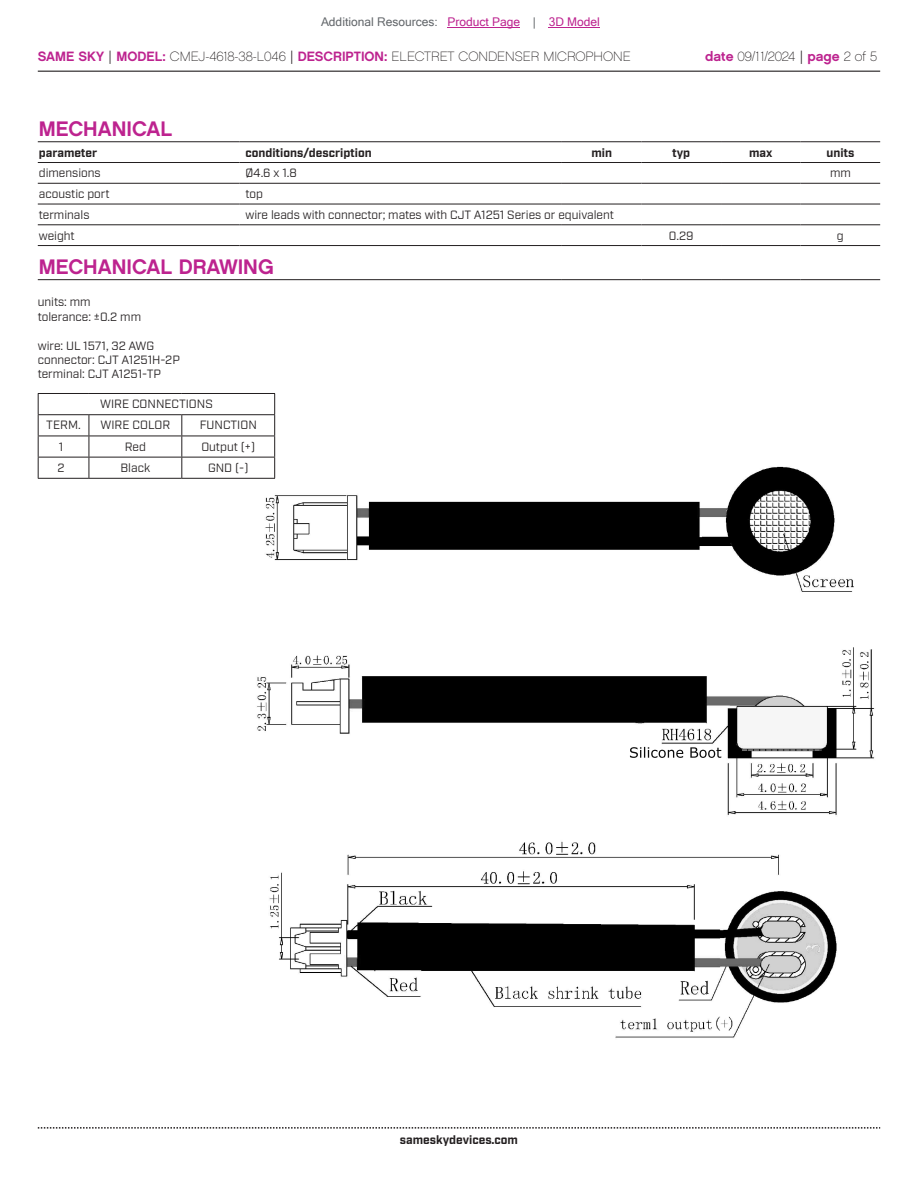
<style>
.page{position:relative;width:918px;height:1188px;background:#fff}
.page>*{position:absolute;margin:0;border:0;box-sizing:border-box;transform-origin:0 0}
.t1{font:21px "Chalet New York Nineteen Sixty";color:#bd238f}
.t2{font:13.5px "Chalet Paris Nineteen Sixty";color:#231f20}
.t3{font:12px/14.4px "Industry";color:#231f20}
.t4{font:700 12px "Industry";color:#231f20}
.t5{font:12px "Microsoft Sans Serif";color:#63676b}
.s1{color:#bd238f}
.s2{font-family:"Chalet New York Nineteen Sixty";color:#bd238f}
.s3{font-family:"Industry"}
</style>
<div class="page">
<hr style="left:38px;top:71px;width:842px;height:1px;background:#231f20">
<svg style="left:38px;top:1127px;width:842px;height:2px"></svg>
<img style="left:245px;top:458px;width:630px;height:580px">
<img style="left:630px;top:747px;width:91px;height:11px">
<hr style="left:38px;top:141px;width:201px;height:1px;background:#231f20">
<hr style="left:239px;top:141px;width:323px;height:1px;background:#231f20">
<hr style="left:562px;top:141px;width:79px;height:1px;background:#231f20">
<hr style="left:641px;top:141px;width:80px;height:1px;background:#231f20">
<hr style="left:721px;top:141px;width:80px;height:1px;background:#231f20">
<hr style="left:801px;top:141px;width:79px;height:1px;background:#231f20">
<hr style="left:38px;top:162px;width:201px;height:1px;background:#231f20">
<hr style="left:239px;top:162px;width:323px;height:1px;background:#231f20">
<hr style="left:562px;top:162px;width:79px;height:1px;background:#231f20">
<hr style="left:641px;top:162px;width:80px;height:1px;background:#231f20">
<hr style="left:721px;top:162px;width:80px;height:1px;background:#231f20">
<hr style="left:801px;top:162px;width:79px;height:1px;background:#231f20">
<hr style="left:38px;top:183px;width:201px;height:1px;background:#231f20">
<hr style="left:239px;top:183px;width:323px;height:1px;background:#231f20">
<hr style="left:562px;top:183px;width:79px;height:1px;background:#231f20">
<hr style="left:641px;top:183px;width:80px;height:1px;background:#231f20">
<hr style="left:721px;top:183px;width:80px;height:1px;background:#231f20">
<hr style="left:801px;top:183px;width:79px;height:1px;background:#231f20">
<hr style="left:38px;top:204px;width:201px;height:1px;background:#231f20">
<hr style="left:239px;top:204px;width:323px;height:1px;background:#231f20">
<hr style="left:562px;top:204px;width:79px;height:1px;background:#231f20">
<hr style="left:641px;top:204px;width:80px;height:1px;background:#231f20">
<hr style="left:721px;top:204px;width:80px;height:1px;background:#231f20">
<hr style="left:801px;top:204px;width:79px;height:1px;background:#231f20">
<hr style="left:38px;top:224px;width:201px;height:1px;background:#231f20">
<hr style="left:239px;top:224px;width:323px;height:1px;background:#231f20">
<hr style="left:562px;top:224px;width:79px;height:1px;background:#231f20">
<hr style="left:641px;top:224px;width:80px;height:1px;background:#231f20">
<hr style="left:721px;top:224px;width:80px;height:1px;background:#231f20">
<hr style="left:801px;top:224px;width:79px;height:1px;background:#231f20">
<hr style="left:38px;top:245px;width:201px;height:1px;background:#231f20">
<hr style="left:239px;top:245px;width:323px;height:1px;background:#231f20">
<hr style="left:562px;top:245px;width:79px;height:1px;background:#231f20">
<hr style="left:641px;top:245px;width:80px;height:1px;background:#231f20">
<hr style="left:721px;top:245px;width:80px;height:1px;background:#231f20">
<hr style="left:801px;top:245px;width:79px;height:1px;background:#231f20">
<hr style="left:38px;top:279px;width:524px;height:1px;background:#231f20">
<hr style="left:562px;top:279px;width:79px;height:1px;background:#231f20">
<hr style="left:641px;top:279px;width:80px;height:1px;background:#231f20">
<hr style="left:721px;top:279px;width:80px;height:1px;background:#231f20">
<hr style="left:801px;top:279px;width:79px;height:1px;background:#231f20">
<hr style="left:38px;top:393px;width:51px;height:1px;background:#231f20">
<hr style="left:89px;top:393px;width:93px;height:1px;background:#231f20">
<hr style="left:182px;top:393px;width:93px;height:1px;background:#231f20">
<hr style="left:38px;top:414px;width:51px;height:1px;background:#231f20">
<hr style="left:89px;top:414px;width:93px;height:1px;background:#231f20">
<hr style="left:182px;top:414px;width:93px;height:1px;background:#231f20">
<hr style="left:38px;top:436px;width:51px;height:1px;background:#231f20">
<hr style="left:89px;top:436px;width:93px;height:1px;background:#231f20">
<hr style="left:182px;top:436px;width:93px;height:1px;background:#231f20">
<hr style="left:38px;top:457px;width:51px;height:1px;background:#231f20">
<hr style="left:38px;top:478px;width:51px;height:1px;background:#231f20">
<hr style="left:89px;top:457px;width:93px;height:1px;background:#231f20">
<hr style="left:182px;top:457px;width:93px;height:1px;background:#231f20">
<svg style="left:274px;top:394px;width:1px;height:84px"></svg>
<hr style="left:89px;top:478px;width:93px;height:1px;background:#231f20">
<hr style="left:182px;top:478px;width:93px;height:1px;background:#231f20">
<svg style="left:38px;top:394px;width:1px;height:84px"></svg>
<svg style="left:89px;top:415px;width:1px;height:63px"></svg>
<svg style="left:181px;top:415px;width:1px;height:63px"></svg>
<hr style="left:448px;top:27px;width:72px;height:1px;background:#bd238f">
<hr style="left:549px;top:27px;width:51px;height:1px;background:#bd238f">
<p class="t5" style="left:321px;top:15px;width:280px">Additional Resources: <span class="s1">Product Page</span> | <span class="s1">3D Model</span></p>
<p class="t2" style="left:38px;top:48px;width:595px"><span class="s2">SAME SKY</span> <span class="s3">|</span> <span class="s2">MODEL:</span> CMEJ-4618-38-L046 <span class="s3">|</span> <span class="s2">DESCRIPTION:</span> ELECTRET CONDENSER MICROPHONE</p>
<p class="t2" style="left:705px;top:48px;width:173px"><span class="s2">date</span> 09/11/2024 <span class="s3">|</span> <span class="s2">page</span> 2 of 5</p>
<h1 class="t1" style="left:39px;top:115px;width:135px">MECHANICAL</h1>
<p class="t4" style="left:39px;top:145px;width:60px">parameter</p>
<p class="t4" style="left:245px;top:145px;width:128px">conditions/description</p>
<p class="t4" style="left:591px;top:145px;width:22px">min</p>
<p class="t4" style="left:672px;top:145px;width:20px">typ</p>
<p class="t4" style="left:749px;top:145px;width:25px">max</p>
<p class="t4" style="left:827px;top:145px;width:29px">units</p>
<p class="t3" style="left:39px;top:166px;width:63px">dimensions</p>
<p class="t3" style="left:245px;top:166px;width:53px">Ø4.6 x 1.8</p>
<p class="t3" style="left:830px;top:166px;width:22px">mm</p>
<p class="t3" style="left:39px;top:187px;width:72px">acoustic port</p>
<p class="t3" style="left:245px;top:187px;width:19px">top</p>
<p class="t3" style="left:39px;top:208px;width:52px">terminals</p>
<p class="t3" style="left:245px;top:208px;width:370px">wire leads with connector; mates with CJT A1251 Series or equivalent</p>
<p class="t3" style="left:39px;top:228px;width:37px">weight</p>
<p class="t3" style="left:669px;top:228px;width:26px">0.29</p>
<p class="t3" style="left:837px;top:228px;width:8px">g</p>
<h1 class="t1" style="left:39px;top:253px;width:236px">MECHANICAL DRAWING</h1>
<p class="t3" style="left:38px;top:295px;width:105px">units: mm tolerance: ±0.2 mm</p>
<p class="t3" style="left:38px;top:339px;width:144px">wire: UL 1571, 32 AWG connector: CJT A1251H-2P terminal: CJT A1251-TP</p>
<p class="t3" style="left:100px;top:397px;width:114px">WIRE CONNECTIONS</p>
<p class="t3" style="left:46px;top:418px;width:36px">TERM.</p>
<p class="t3" style="left:101px;top:418px;width:71px">WIRE COLOR</p>
<p class="t3" style="left:200px;top:418px;width:59px">FUNCTION</p>
<p class="t3" style="left:59px;top:440px;width:6px">1</p>
<p class="t3" style="left:125px;top:440px;width:23px">Red</p>
<p class="t3" style="left:201px;top:440px;width:55px">Output (+)</p>
<p class="t3" style="left:58px;top:461px;width:9px">2</p>
<p class="t3" style="left:121px;top:461px;width:31px">Black</p>
<p class="t3" style="left:208px;top:461px;width:42px">GND (-)</p>
<p class="t4" style="left:400px;top:1132px;width:120px">sameskydevices.com</p>
</div>
